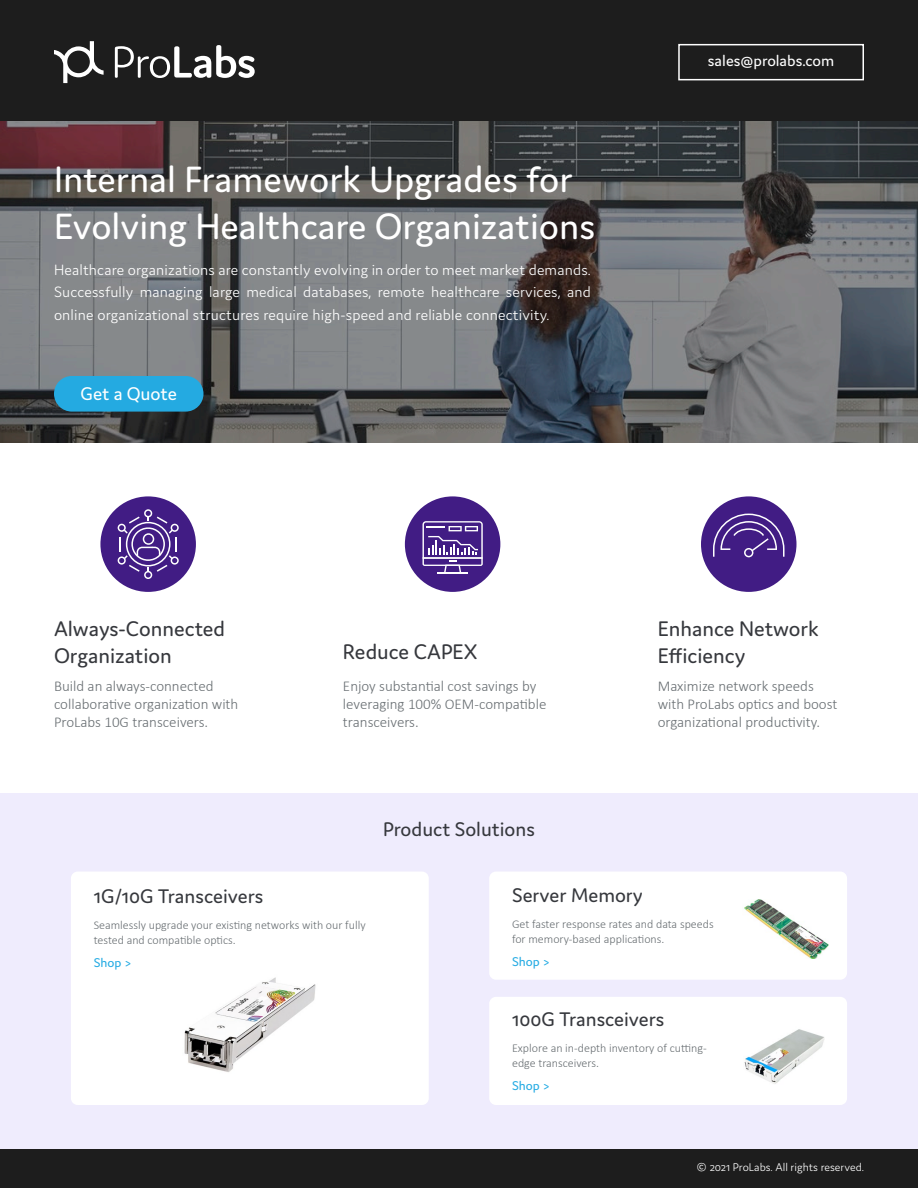
<style>
.page{position:relative;width:918px;height:1188px;background:#fff}
.page>*{position:absolute;margin:0;border:0;box-sizing:border-box;transform-origin:0 0}
.t1{font:39px/46.8px "Domus";color:#fff}
.t2{font:22.5px/27px "Domus";color:#36383d}
.t3{font:21px "Domus";color:#36383d}
.t4{font:19.5px "Domus";color:#fff}
.t5{font:16.5px "Domus";color:#fff}
.t6{font:300 15.9px/22.5px "Domus";letter-spacing:.01em;color:#fff;text-align:justify}
.t7{font:300 15px/18px "Calibri";color:#686e72}
.t8{font:13.5px "Domus";color:#25abe3}
.t9{font:300 12px/14.4px "Calibri";color:#686e72}
.t10{font:300 12px "Domus";color:#fff}
</style>
<div class="page">
<div style="left:0;top:793px;width:918px;height:356px;background:#efecfd"></div>
<div style="left:100px;top:496px;width:96px;height:96px;background:#411c84;border-radius:50%"></div>
<div style="left:405px;top:496px;width:95px;height:96px;background:#411c84;border-radius:50%"></div>
<div style="left:701px;top:496px;width:96px;height:96px;background:#411c84;border-radius:50%"></div>
<div style="left:0;top:0;width:918px;height:123px;background:#1d1d1d"></div>
<div style="left:0;top:1149px;width:918px;height:39px;background:#1d1d1d"></div>
<svg style="left:0;top:122px;width:918px;height:321px;background:#616265"></svg>
<div style="left:678px;top:44px;width:186px;height:36px;border:2px solid #fff"></div>
<svg style="left:115px;top:45px;width:140px;height:33px"></svg>
<svg style="left:54px;top:41px;width:50px;height:42px"></svg>
<div style="left:54px;top:376px;width:150px;height:36px;background:#24aae1;border-radius:18px"></div>
<svg style="left:118px;top:509px;width:61px;height:70px"></svg>
<svg style="left:423px;top:521px;width:60px;height:53px"></svg>
<svg style="left:713px;top:514px;width:72px;height:43px"></svg>
<div style="left:71px;top:872px;width:358px;height:233px;background:#fff;border-radius:7px"></div>
<img style="left:184px;top:977px;width:132px;height:95px">
<div style="left:489px;top:872px;width:358px;height:108px;background:#fff;border-radius:7px"></div>
<div style="left:489px;top:997px;width:358px;height:108px;background:#fff;border-radius:7px"></div>
<img style="left:744px;top:1029px;width:81px;height:55px">
<img style="left:744px;top:900px;width:85px;height:58px">
<p class="t1" style="left:54px;top:156px;width:543px">Internal Framework Upgrades for<br>Evolving Healthcare Organizations</p>
<p class="t6" style="left:54px;top:258px;width:538px">Healthcare organizations are constantly evolving in order to meet market demands.<br>Successfully managing large medical databases, remote healthcare services, and online organizational structures require high-speed and reliable connectivity.</p>
<p class="t4" style="left:81px;top:383px;width:98px">Get a Quote</p>
<p class="t5" style="left:708px;top:52px;width:128px">sales@prolabs.com</p>
<p class="t2" style="left:54px;top:615px;width:173px">Always-Connected<br>Organization</p>
<p class="t2" style="left:343px;top:638px;width:136px">Reduce CAPEX</p>
<p class="t2" style="left:658px;top:615px;width:163px">Enhance Network<br>Efficiency</p>
<p class="t7" style="left:54px;top:676px;width:186px">Build an always-connected collaborative organization with<br>ProLabs 10G transceivers.</p>
<p class="t7" style="left:343px;top:676px;width:205px">Enjoy substantial cost savings by leveraging 100% OEM-compatible transceivers.</p>
<p class="t7" style="left:658px;top:676px;width:181px">Maximize network speeds with ProLabs optics and boost organizational productivity.</p>
<p class="t3" style="left:383px;top:818px;width:153px">Product Solutions</p>
<p class="t3" style="left:94px;top:885px;width:171px">1G/10G Transceivers</p>
<p class="t9" style="left:94px;top:918px;width:273px">Seamlessly upgrade your existing networks with our fully tested and compatible optics.</p>
<p class="t8" style="left:94px;top:955px;width:40px">Shop &gt;</p>
<p class="t3" style="left:512px;top:884px;width:132px">Server Memory</p>
<p class="t9" style="left:512px;top:917px;width:203px">Get faster response rates and data speeds for memory-based applications.</p>
<p class="t8" style="left:512px;top:954px;width:40px">Shop &gt;</p>
<p class="t3" style="left:512px;top:1008px;width:154px">100G Transceivers</p>
<p class="t9" style="left:512px;top:1041px;width:196px">Explore an in-depth inventory of cutting&shy;edge transceivers.</p>
<p class="t8" style="left:512px;top:1078px;width:40px">Shop &gt;</p>
<p class="t10" style="left:697px;top:1160px;width:169px">© 2021 ProLabs. All rights reserved.</p>
</div>
